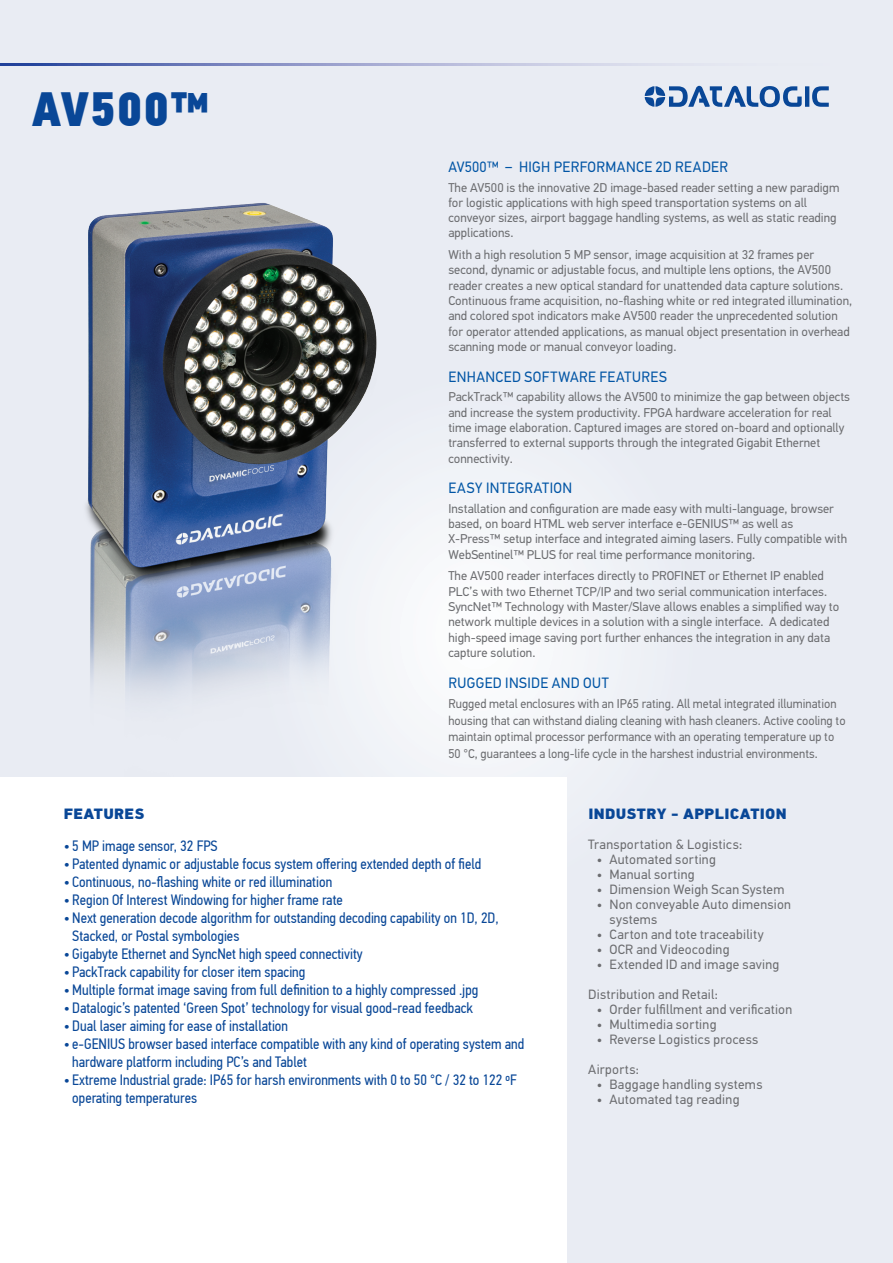
<style>
.page{position:relative;width:893px;height:1263px;background:#e9ecf3}
.page>*{position:absolute;margin:0;border:0;box-sizing:border-box;transform-origin:0 0}
.t1{font:48px "PF Din Text Cond Pro X Black";letter-spacing:.01em;color:#094797}
.t2{font:15px/18px "PF Din Text Cond Pro";color:#094797}
.descriptionheadline{font:15px "PF Din Text Pro";letter-spacing:.025em;color:#0155a5;scale:.96 1}
.t3{font:900 15px "PF Din Text Pro";letter-spacing:.02em;color:#094797}
.t4{font:13.5px/15px "PF Din Text Pro";letter-spacing:.02em;color:#6c6d70}
.description{font:12.75px/15.3px "PF Din Text Pro";color:#6c6d70}
.description-2{font:12.75px/16.5px "PF Din Text Pro";color:#6c6d70;scale:.96 1}
</style>
<div class="page">
<svg style="left:0;top:64px;width:666px;height:1px"></svg>
<img style="left:86px;top:203px;width:328px;height:537px">
<div style="left:0;top:777px;width:567px;height:486px;background:#fff"></div>
<svg style="left:645px;top:86px;width:184px;height:21px"></svg>
<p class="t1" style="left:32px;top:79px;width:180px">AV500™</p>
<p class="descriptionheadline" style="left:448px;top:158px;width:293px">AV500™ – HIGH PERFORMANCE 2D READER</p>
<p class="description" style="left:448px;top:180px;width:393px">The AV500 is the innovative 2D image-based reader setting a new paradigm for logistic applications with high speed transportation systems on all conveyor sizes, airport baggage handling systems, as well as static reading applications.</p>
<p class="description" style="left:448px;top:247px;width:405px">With a high resolution 5 MP sensor, image acquisition at 32 frames per second, dynamic or adjustable focus, and multiple lens options, the AV500 reader creates a new optical standard for unattended data capture solutions.<br>Continuous frame acquisition, no-flashing white or red integrated illumination, and colored spot indicators make AV500 reader the unprecedented solution for operator attended applications, as manual object presentation in overhead scanning mode or manual conveyor loading.</p>
<p class="descriptionheadline" style="left:448px;top:368px;width:229px">ENHANCED SOFTWARE FEATURES</p>
<p class="description" style="left:448px;top:389px;width:403px">PackTrack™ capability allows the AV500 to minimize the gap between objects and increase the system productivity. FPGA hardware acceleration for real time image elaboration. Captured images are stored on-board and optionally transferred to external supports through the integrated Gigabit Ethernet connectivity.</p>
<p class="descriptionheadline" style="left:448px;top:479px;width:130px">EASY INTEGRATION</p>
<p class="description" style="left:448px;top:501px;width:400px">Installation and configuration are made easy with multi-language, browser based, on board HTML web server interface e-GENIUS™ as well as X-Press™ setup interface and integrated aiming lasers. Fully compatible with WebSentinel™ PLUS for real time performance monitoring.</p>
<p class="description" style="left:448px;top:568px;width:392px">The AV500 reader interfaces directly to PROFINET or Ethernet IP enabled PLC’s with two Ethernet TCP/IP and two serial communication interfaces.<br>SyncNet™ Technology with Master/Slave allows enables a simplified way to network multiple devices in a solution with a single interface. A dedicated high-speed image saving port further enhances the integration in any data capture solution.</p>
<p class="descriptionheadline" style="left:448px;top:674px;width:168px">RUGGED INSIDE AND OUT</p>
<p class="description-2" style="left:448px;top:696px;width:415px">Rugged metal enclosures with an IP65 rating. All metal integrated illumination housing that can withstand dialing cleaning with hash cleaners. Active cooling to maintain optimal processor performance with an operating temperature up to 50 °C, guarantees a long-life cycle in the harshest industrial environments.</p>
<p class="t3" style="left:64px;top:804px;width:82px">FEATURES</p>
<p class="t2" style="left:64px;top:836px;width:155px">• 5 MP image sensor, 32 FPS</p>
<p class="t2" style="left:64px;top:854px;width:419px">• Patented dynamic or adjustable focus system offering extended depth of field</p>
<p class="t2" style="left:64px;top:872px;width:270px">• Continuous, no-flashing white or red illumination</p>
<p class="t2" style="left:64px;top:890px;width:281px">• Region Of Interest Windowing for higher frame rate</p>
<p class="t2" style="left:72px;top:908px;width:428px;text-indent:-9px">• Next generation decode algorithm for outstanding decoding capability on 1D, 2D,<br>Stacked, or Postal symbologies</p>
<p class="t2" style="left:64px;top:944px;width:300px">• Gigabyte Ethernet and SyncNet high speed connectivity</p>
<p class="t2" style="left:64px;top:962px;width:243px">• PackTrack capability for closer item spacing</p>
<p class="t2" style="left:64px;top:980px;width:416px">• Multiple format image saving from full definition to a highly compressed .jpg</p>
<p class="t2" style="left:64px;top:998px;width:411px">• Datalogic’s patented ‘Green Spot’ technology for visual good-read feedback</p>
<p class="t2" style="left:64px;top:1016px;width:226px">• Dual laser aiming for ease of installation</p>
<p class="t2" style="left:72px;top:1034px;width:453px;text-indent:-9px">• e-GENIUS browser based interface compatible with any kind of operating system and hardware platform including PC’s and Tablet</p>
<p class="t2" style="left:72px;top:1070px;width:446px;text-indent:-9px">• Extreme Industrial grade: IP65 for harsh environments with 0 to 50 °C / 32 to 122 ºF operating temperatures</p>
<p class="t3" style="left:588px;top:804px;width:200px">INDUSTRY - APPLICATION</p>
<p class="t4" style="left:588px;top:837px;width:155px">Transportation &amp; Logistics:</p>
<p class="t4" style="left:597px;top:852px;width:121px">• Automated sorting</p>
<p class="t4" style="left:597px;top:867px;width:100px">• Manual sorting</p>
<p class="t4" style="left:597px;top:882px;width:189px">• Dimension Weigh Scan System</p>
<p class="t4" style="left:609px;top:897px;width:183px;text-indent:-13px">• Non conveyable Auto dimension systems</p>
<p class="t4" style="left:597px;top:927px;width:168px">• Carton and tote traceability</p>
<p class="t4" style="left:597px;top:942px;width:134px">• OCR and Videocoding</p>
<p class="t4" style="left:597px;top:957px;width:184px">• Extended ID and image saving</p>
<p class="t4" style="left:588px;top:987px;width:131px">Distribution and Retail:</p>
<p class="t4" style="left:597px;top:1002px;width:197px">• Order fulfillment and verification</p>
<p class="t4" style="left:597px;top:1017px;width:121px">• Multimedia sorting</p>
<p class="t4" style="left:597px;top:1032px;width:163px">• Reverse Logistics process</p>
<p class="t4" style="left:588px;top:1062px;width:52px">Airports:</p>
<p class="t4" style="left:597px;top:1077px;width:167px">• Baggage handling systems</p>
<p class="t4" style="left:597px;top:1092px;width:144px">• Automated tag reading</p>
</div>
